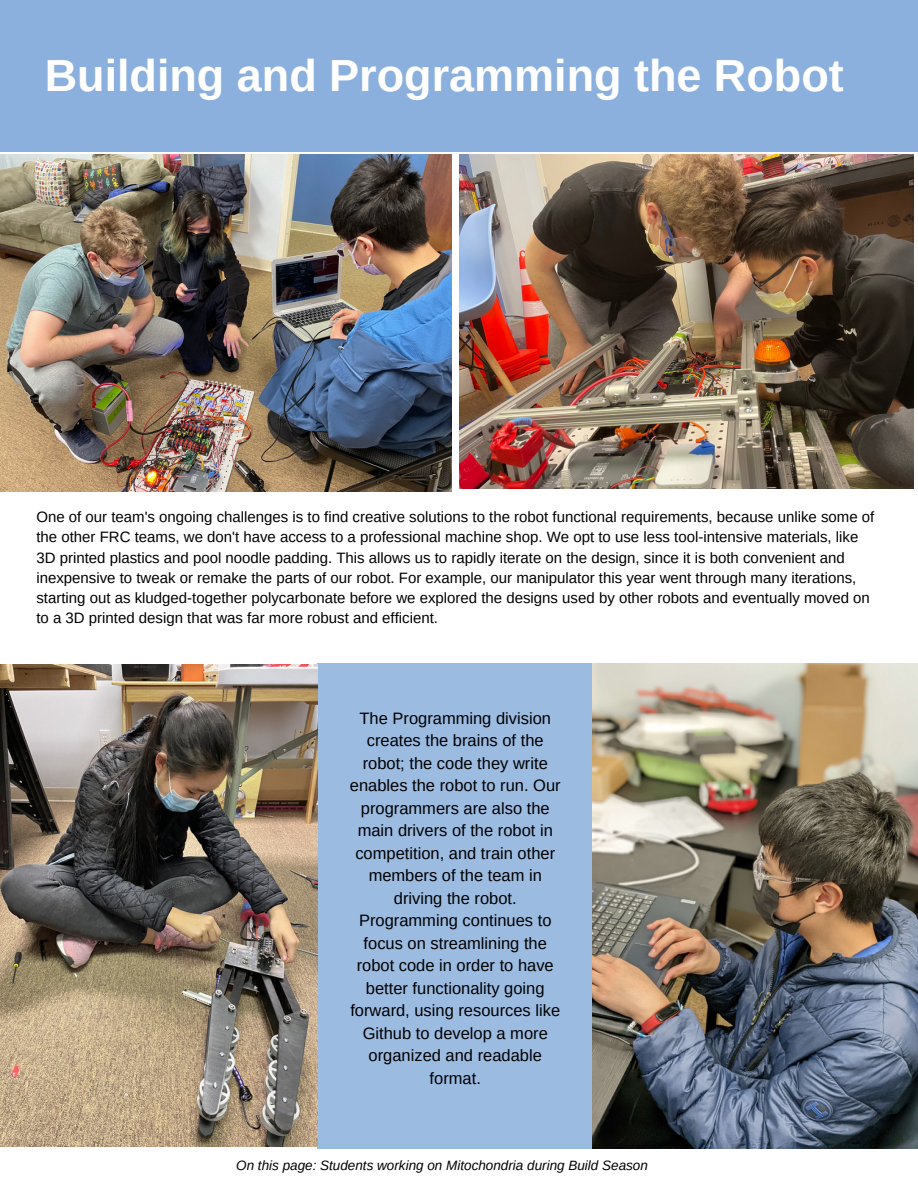
<style>
.page{position:relative;width:918px;height:1188px;background:#fff}
.page>*{position:absolute;margin:0;border:0;box-sizing:border-box;transform-origin:0 0}
.t1{font:700 45px "Arimo";color:#fff}
.t2{font:16.5px/22.5px "Arimo";color:#000;text-align:center}
.t3{font:15px/20.2px "Arimo";color:#000}
.t4{font:italic 13.5px "Arimo";color:#000}
</style>
<div class="page">
<div style="left:0;top:0;width:918px;height:151px;background:#8bb0dd"></div>
<div style="left:318px;top:664px;width:275px;height:485px;background:#9cbbe1"></div>
<img style="left:1px;top:154px;width:451px;height:338px">
<img style="left:0;top:665px;width:317px;height:481px">
<img style="left:459px;top:154px;width:455px;height:334px">
<img style="left:593px;top:664px;width:325px;height:485px">
<p class="t1" style="left:45px;top:50px;width:801px">Building and Programming the Robot</p>
<p class="t3" style="left:36px;top:507px;width:840px">One of our team's ongoing challenges is to find creative solutions to the robot functional requirements, because unlike some of the other FRC teams, we don't have access to a professional machine shop. We opt to use less tool-intensive materials, like 3D printed plastics and pool noodle padding. This allows us to rapidly iterate on the design, since it is both convenient and inexpensive to tweak or remake the parts of our robot. For example, our manipulator this year went through many iterations, starting out as kludged-together polycarbonate before we explored the designs used by other robots and eventually moved on to a 3D printed design that was far more robust and efficient.</p>
<p class="t2" style="left:350px;top:707px;width:212px">The Programming division creates the brains of the robot; the code they write enables the robot to run. Our programmers are also the main drivers of the robot in competition, and train other members of the team in driving the robot.<br>Programming continues to focus on streamlining the robot code in order to have better functionality going forward, using resources like<br>Github to develop a more organized and readable format.</p>
<p class="t4" style="left:236px;top:1158px;width:413px">On this page: Students working on Mitochondria during Build Season</p>
</div>
